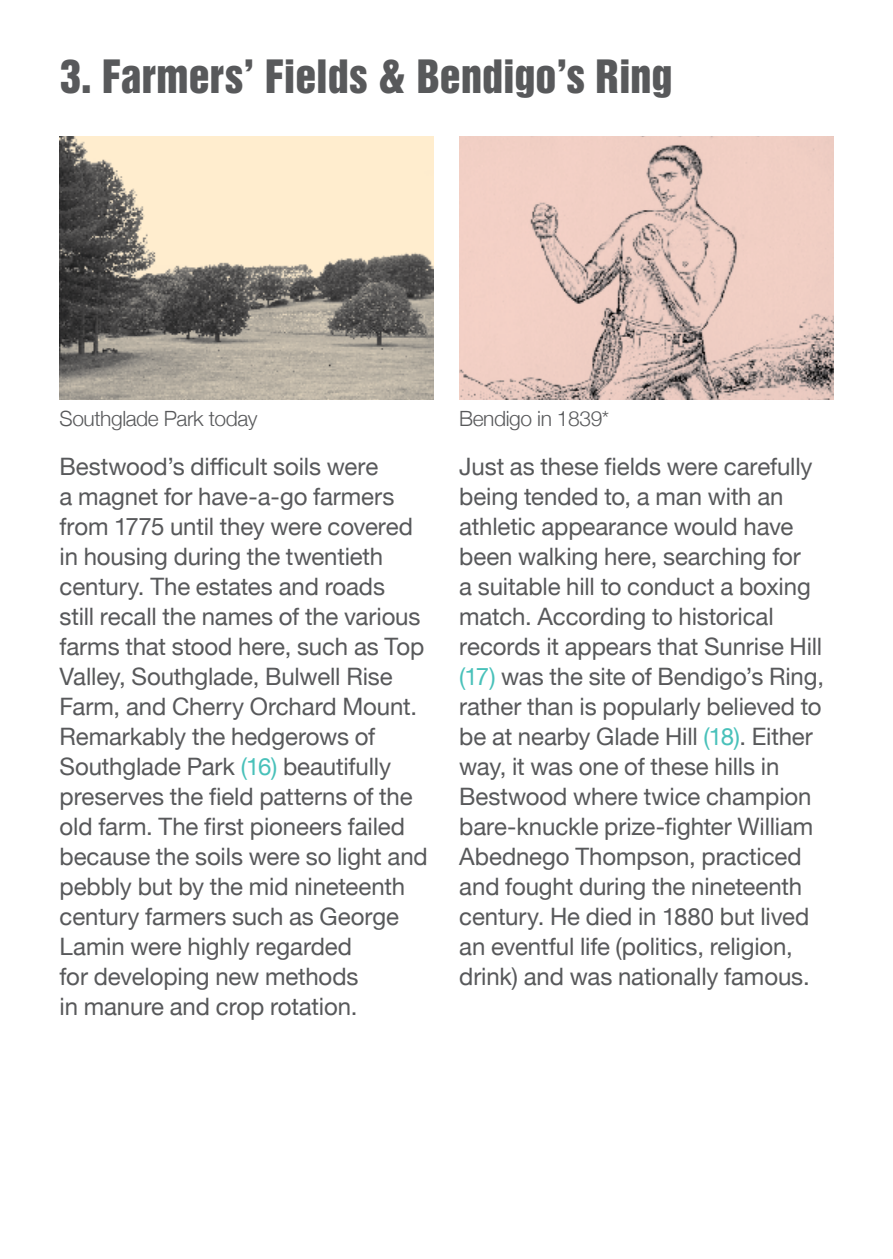
<style>
.page{position:relative;width:893px;height:1259px;background:#fff}
.page>*{position:absolute;margin:0;border:0;box-sizing:border-box;transform-origin:0 0}
.t1{font:42px "Helvetica Inserat";color:#58595b}
.t2{font:24px/30px "Helvetica Neue";letter-spacing:-.005em;color:#58595b}
.t3{font:300 21px "Helvetica Neue";letter-spacing:-.02em;color:#58595b}
.s1{color:#49c1ba}
</style>
<div class="page">
<img style="left:459px;top:136px;width:374px;height:264px">
<img style="left:59px;top:136px;width:375px;height:264px">
<h1 class="t1" style="left:60px;top:51px;width:614px">3. Farmers’ Fields &amp; Bendigo’s Ring</h1>
<p class="t3" style="left:60px;top:402px;width:200px">Southglade Park today</p>
<p class="t3" style="left:459px;top:402px;width:152px">Bendigo in 1839*</p>
<p class="t2" style="left:60px;top:452px;width:370px">Bestwood’s difficult soils were<br>a magnet for have-a-go farmers from 1775 until they were covered in housing during the twentieth century. The estates and roads<br>still recall the names of the various farms that stood here, such as Top<br>Valley, Southglade, Bulwell Rise<br>Farm, and Cherry Orchard Mount.<br>Remarkably the hedgerows of<br>Southglade Park <span class="s1">(16)</span> beautifully preserves the field patterns of the old farm. The first pioneers failed because the soils were so light and pebbly but by the mid nineteenth century farmers such as George<br>Lamin were highly regarded<br>for developing new methods<br>in manure and crop rotation.</p>
<p class="t2" style="left:459px;top:452px;width:366px">Just as these fields were carefully being tended to, a man with an athletic appearance would have been walking here, searching for<br>a suitable hill to conduct a boxing match. According to historical records it appears that Sunrise Hill <span class="s1">(17)</span> was the site of Bendigo’s Ring, rather than is popularly believed to be at nearby Glade Hill <span class="s1">(18)</span>. Either way, it was one of these hills in Bestwood where twice champion bare-knuckle prize-fighter William Abednego Thompson, practiced and fought during the nineteenth century. He died in 1880 but lived an eventful life (politics, religion, drink) and was nationally famous.</p>
</div>
